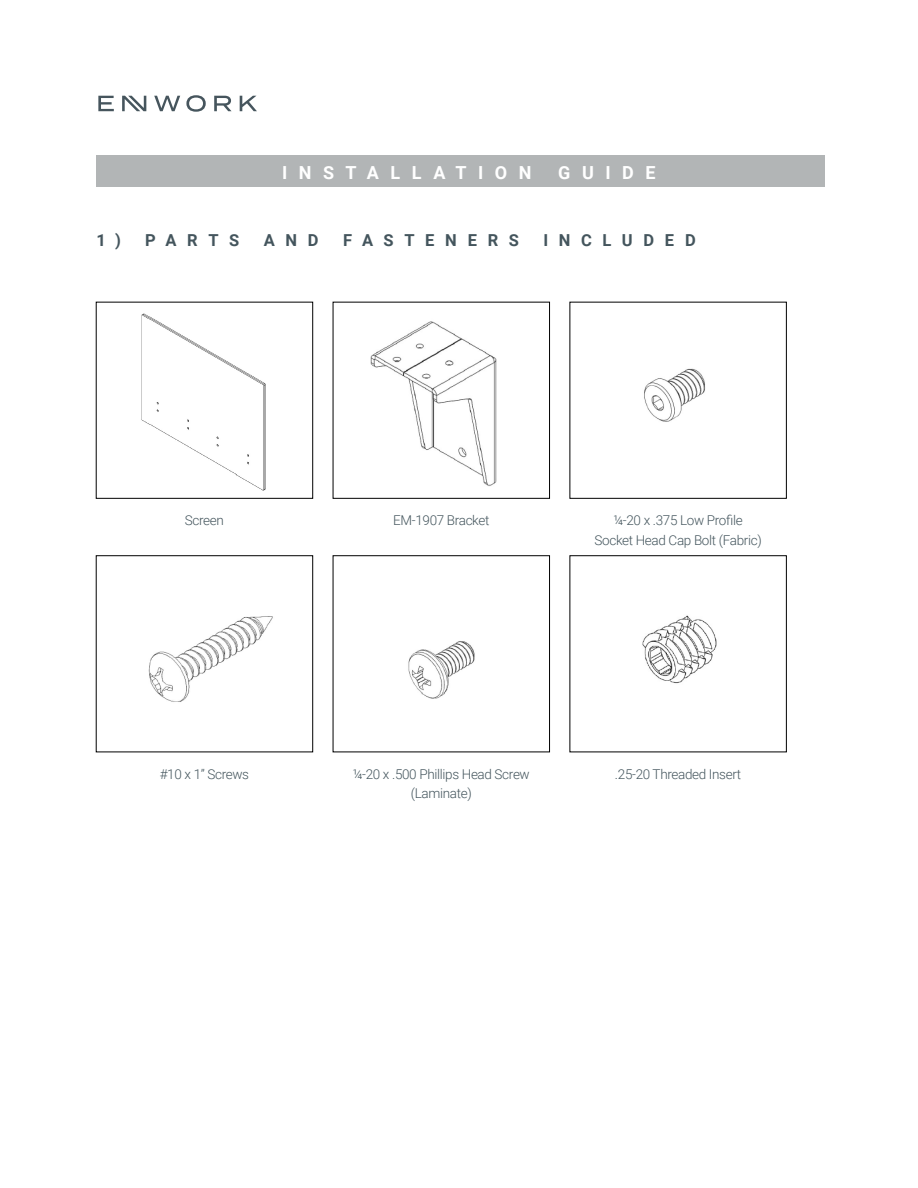
<style>
.page{position:relative;width:918px;height:1188px;background:#fff}
.page>*{position:absolute;margin:0;border:0;box-sizing:border-box;transform-origin:0 0}
.t1{font:700 18px "Roboto";letter-spacing:.64em;color:#fff}
.t2{font:700 16.5px "Roboto";letter-spacing:.645em;color:#44555d}
.t3{font:300 13.5px/19.5px "Roboto";letter-spacing:-.025em;color:#44555d;text-align:center}
</style>
<div class="page">
<svg style="left:154px;top:96px;width:26px;height:15px"></svg>
<svg style="left:186px;top:95px;width:20px;height:17px"></svg>
<svg style="left:214px;top:96px;width:18px;height:15px"></svg>
<svg style="left:240px;top:96px;width:17px;height:15px"></svg>
<svg style="left:98px;top:96px;width:16px;height:15px"></svg>
<svg style="left:122px;top:96px;width:24px;height:15px"></svg>
<div style="left:96px;top:156px;width:728px;height:31px;background:#b2b5b6"></div>
<img style="left:141px;top:313px;width:125px;height:178px">
<img style="left:148px;top:616px;width:125px;height:86px">
<img style="left:370px;top:321px;width:127px;height:165px">
<img style="left:644px;top:368px;width:62px;height:54px">
<img style="left:408px;top:641px;width:67px;height:58px">
<img style="left:642px;top:615px;width:75px;height:69px">
<h1 class="t1" style="left:282px;top:160px;width:251px">INSTALLATION</h1>
<h1 class="t1" style="left:558px;top:160px;width:99px">GUIDE</h1>
<p class="t2" style="left:96px;top:229px;width:144px">1) PARTS</p>
<p class="t2" style="left:264px;top:229px;width:56px">AND</p>
<p class="t2" style="left:343px;top:229px;width:177px">FASTENERS</p>
<p class="t2" style="left:543px;top:229px;width:154px">INCLUDED</p>
<p class="t3" style="left:185px;top:510px;width:41px">Screen</p>
<p class="t3" style="left:160px;top:764px;width:91px">#10 x 1” Screws</p>
<p class="t3" style="left:393px;top:510px;width:98px">EM-1907 Bracket</p>
<p class="t3" style="left:595px;top:510px;width:169px">¼-20 x .375 Low Profile<br>Socket Head Cap Bolt (Fabric)</p>
<p class="t3" style="left:353px;top:764px;width:179px">¼-20 x .500 Phillips Head Screw (Laminate)</p>
<p class="t3" style="left:615px;top:764px;width:128px">.25-20 Threaded Insert</p>
</div>
